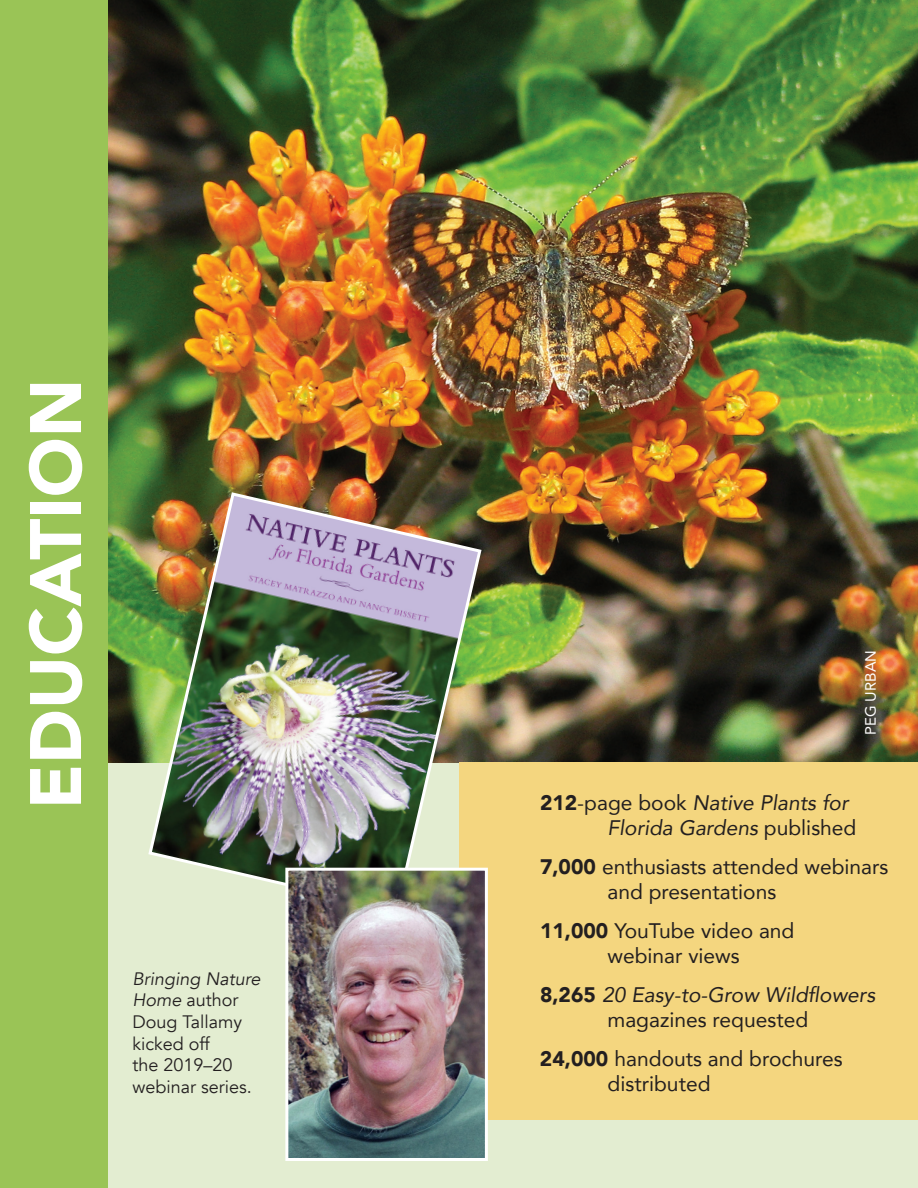
<style>
.page{position:relative;width:918px;height:1188px;background:#fff}
.page>*{position:absolute;margin:0;border:0;box-sizing:border-box;transform-origin:0 0}
.t1{font:900 72px "Avenir";color:#fff}
.t2{font:21px/25.2px "Avenir";color:#231f20}
.t3{font:italic 21px/25.2px "Avenir";color:#231f20}
.t4{font:18px/21.6px "Avenir";color:#231f20}
.t5{font:15px "Avenir";color:#fff}
.s1{font-style:italic}
.s2{font-weight:900;font-style:normal}
.s3{font-style:normal}
.s4{font-weight:900}
</style>
<div class="page">
<div style="left:0;top:654px;width:918px;height:534px;background:#e3edd1"></div>
<img style="left:108px;top:0;width:810px;height:762px">
<div style="left:459px;top:762px;width:459px;height:358px;background:#f4d67f"></div>
<div style="left:0;top:0;width:108px;height:1188px;background:#9ac456"></div>
<img style="left:147px;top:490px;width:336px;height:396px">
<img style="left:289px;top:872px;width:195px;height:285px">
<div style="left:285px;top:868px;width:203px;height:293px;border:3px solid #fff"></div>
<p class="t1" style="left:-6px;top:809px;width:432px;rotate:-90deg">EDUCATION</p>
<p class="t4" style="left:133px;top:968px;width:129px"><span class="s1">Bringing Nature<br>Home</span> author<br>Doug Tallamy kicked off<br>the 2019–20 webinar series.</p>
<p class="t5" style="left:859px;top:735px;width:87px;rotate:-90deg">PEG URBAN</p>
<p class="t3" style="left:608px;top:790px;width:250px;text-indent:-68px"><span class="s2">212</span><span class="s3">-page book</span> Native Plants for<br>Florida Gardens <span class="s3">published</span></p>
<p class="t2" style="left:608px;top:854px;width:283px;text-indent:-68px"><span class="s4">7,000</span> enthusiasts attended webinars and presentations</p>
<p class="t2" style="left:608px;top:918px;width:188px;text-indent:-68px"><span class="s4">11,000</span> YouTube video and webinar views</p>
<p class="t3" style="left:540px;top:982px;width:337px;text-align:center"><span class="s2">8,265</span> 20 Easy-to-Grow Wildflowers <span class="s3">magazines requested</span></p>
<p class="t2" style="left:607px;top:1045px;width:237px;text-indent:-68px"><span class="s4">24,000</span> handouts and brochures distributed</p>
</div>
